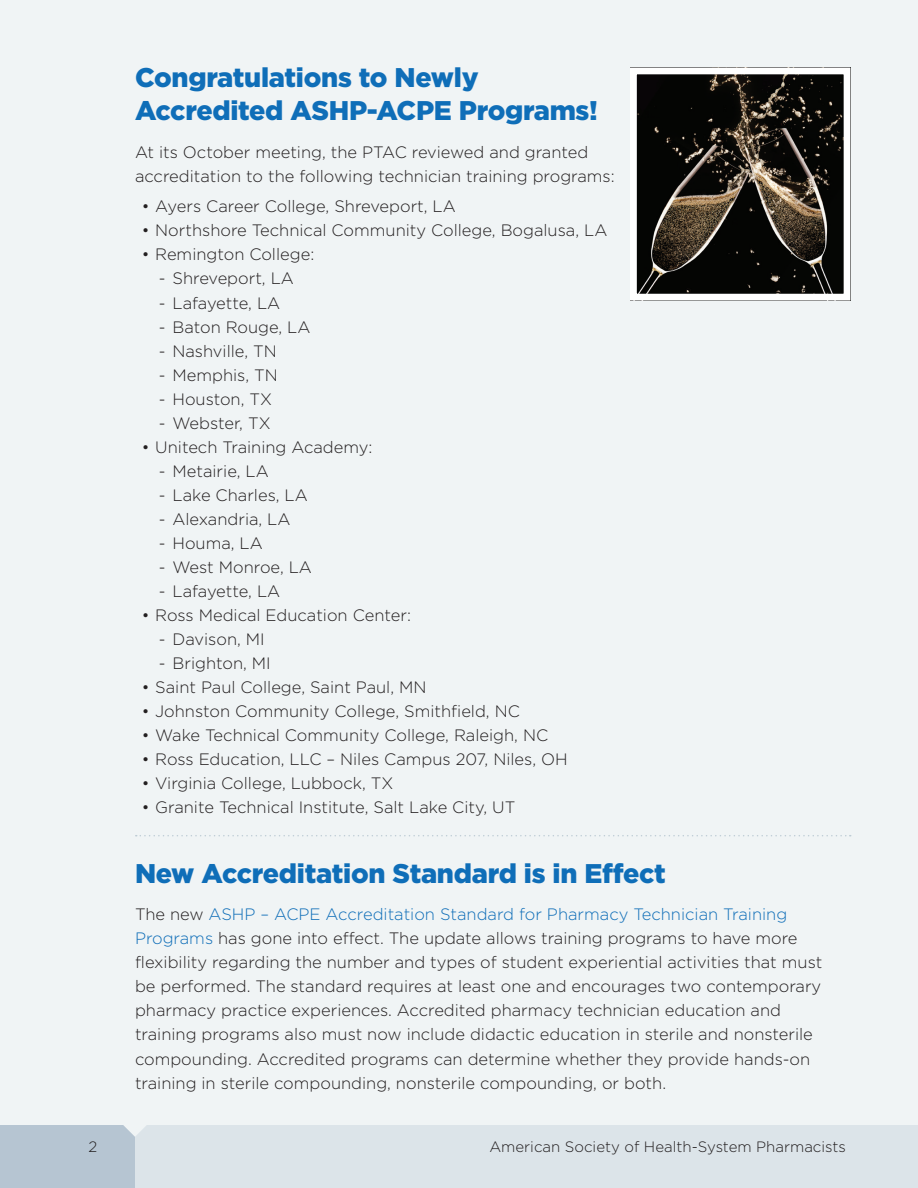
<style>
.page{position:relative;width:918px;height:1188px;background:#f0f4f5}
.page>*{position:absolute;margin:0;border:0;box-sizing:border-box;transform-origin:0 0}
.t1{font:900 27px/33px "Gotham";letter-spacing:-.01em;color:#0f6eb8}
.t2{font:300 16.5px/24px "Gotham";color:#231f20}
.t3{font:300 15px "Gotham";color:#231f20}
.s1{color:#0f6eb8}
</style>
<div class="page">
<div style="left:0;top:1125px;width:918px;height:63px;background:#dce4e9"></div>
<div style="left:0;top:1125px;width:135px;height:63px;background:#b6c5d2"></div>
<svg style="left:123px;top:1125px;width:23px;height:12px"></svg>
<svg style="left:136px;top:835px;width:715px;height:1px"></svg>
<img style="left:638px;top:76px;width:205px;height:217px">
<div style="left:630px;top:68px;width:221px;height:233px;border:7px solid #fff"></div>
<h1 class="t1" style="left:135px;top:60px;width:465px">Congratulations to Newly<br>Accredited ASHP-ACPE Programs!</h1>
<p class="t2" style="left:135px;top:140px;width:481px">At its October meeting, the PTAC reviewed and granted accreditation to the following technician training programs:</p>
<p class="t2" style="left:142px;top:194px;width:316px">• Ayers Career College, Shreveport, LA</p>
<p class="t2" style="left:142px;top:218px;width:467px">• Northshore Technical Community College, Bogalusa, LA</p>
<p class="t2" style="left:142px;top:242px;width:174px">• Remington College:</p>
<p class="t2" style="left:159px;top:266px;width:136px">- Shreveport, LA</p>
<p class="t2" style="left:159px;top:290px;width:123px">- Lafayette, LA</p>
<p class="t2" style="left:159px;top:314px;width:153px">- Baton Rouge, LA</p>
<p class="t2" style="left:159px;top:338px;width:119px">- Nashville, TN</p>
<p class="t2" style="left:159px;top:362px;width:120px">- Memphis, TN</p>
<p class="t2" style="left:159px;top:386px;width:115px">- Houston, TX</p>
<p class="t2" style="left:159px;top:410px;width:113px">- Webster, TX</p>
<p class="t2" style="left:142px;top:435px;width:232px">• Unitech Training Academy:</p>
<p class="t2" style="left:159px;top:459px;width:111px">- Metairie, LA</p>
<p class="t2" style="left:159px;top:483px;width:150px">- Lake Charles, LA</p>
<p class="t2" style="left:159px;top:507px;width:133px">- Alexandria, LA</p>
<p class="t2" style="left:159px;top:531px;width:105px">- Houma, LA</p>
<p class="t2" style="left:159px;top:555px;width:155px">- West Monroe, LA</p>
<p class="t2" style="left:159px;top:579px;width:123px">- Lafayette, LA</p>
<p class="t2" style="left:142px;top:603px;width:271px">• Ross Medical Education Center:</p>
<p class="t2" style="left:159px;top:627px;width:107px">- Davison, MI</p>
<p class="t2" style="left:159px;top:651px;width:113px">- Brighton, MI</p>
<p class="t2" style="left:142px;top:675px;width:286px">• Saint Paul College, Saint Paul, MN</p>
<p class="t2" style="left:142px;top:699px;width:380px">• Johnston Community College, Smithfield, NC</p>
<p class="t2" style="left:142px;top:723px;width:408px">• Wake Technical Community College, Raleigh, NC</p>
<p class="t2" style="left:142px;top:747px;width:428px">• Ross Education, LLC – Niles Campus 207, Niles, OH</p>
<p class="t2" style="left:142px;top:771px;width:253px">• Virginia College, Lubbock, TX</p>
<p class="t2" style="left:142px;top:795px;width:375px">• Granite Technical Institute, Salt Lake City, UT</p>
<h1 class="t1" style="left:135px;top:856px;width:532px">New Accreditation Standard is in Effect</h1>
<p class="t2" style="left:135px;top:902px;width:689px">The new <span class="s1">ASHP – ACPE Accreditation Standard for Pharmacy Technician Training Programs</span> has gone into effect. The update allows training programs to have more flexibility regarding the number and types of student experiential activities that must be performed. The standard requires at least one and encourages two contemporary pharmacy practice experiences. Accredited pharmacy technician education and training programs also must now include didactic education in sterile and nonsterile compounding. Accredited programs can determine whether they provide hands-on training in sterile compounding, nonsterile compounding, or both.</p>
<p class="t3" style="left:89px;top:1139px;width:10px">2</p>
<p class="t3" style="left:489px;top:1139px;width:358px">American Society of Health-System Pharmacists</p>
</div>
